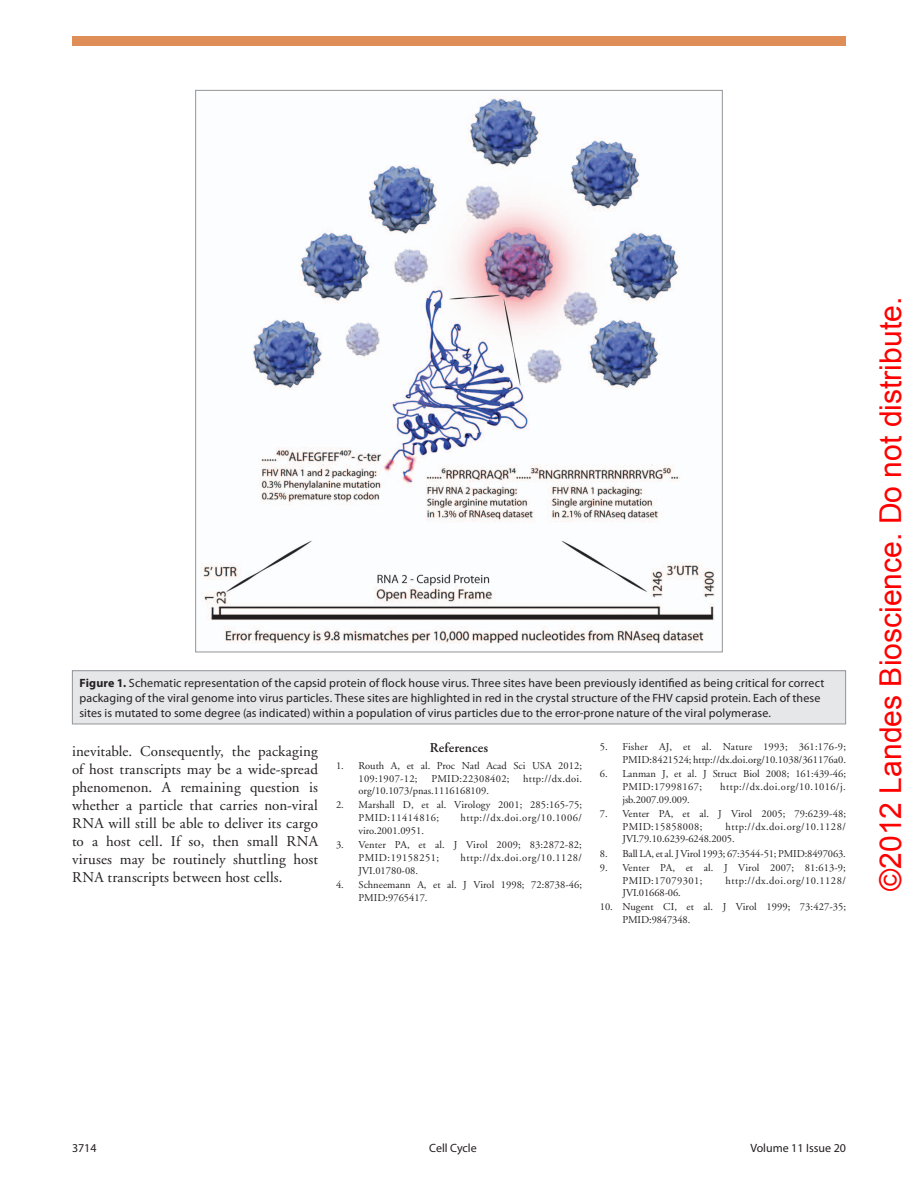
<style>
.page{position:relative;width:918px;height:1188px;background:#fff}
.page>*{position:absolute;margin:0;border:0;box-sizing:border-box;transform-origin:0 0}
.t1{font:30.15px "Arial";color:#f00}
.t2{font:15px/18px "Adobe Garamond";letter-spacing:.01em;color:#231f20;text-align:justify}
.t3{font:600 13.5px "Adobe Garamond";letter-spacing:.01em;color:#231f20}
.t4{font:12px/15px "Myriad Pro";letter-spacing:.01em;color:#231f20}
.t5{font:10.5px/12.8px "Adobe Garamond";letter-spacing:.005em;color:#231f20}
.t6{font:10.5px "Adobe Garamond";letter-spacing:.04em;color:#231f20}
.t7{font:10.5px "Adobe Garamond";letter-spacing:.045em;color:#231f20}
.t8{font:10.5px "Adobe Garamond";letter-spacing:.03em;color:#231f20}
.s1{font-weight:700}
</style>
<div class="page">
<div style="left:72px;top:36px;width:774px;height:10px;background:#df8e57"></div>
<img style="left:201px;top:98px;width:514px;height:546px">
<div style="left:72px;top:671px;width:774px;height:53px;background:#e6e7e9"></div>
<div style="left:72px;top:670px;width:774px;height:54px;border:1px solid #939598"></div>
<p class="t4" style="left:80px;top:675px;width:746px"><span class="s1">Figure 1.</span> Schematic representation of the capsid protein of flock house virus. Three sites have been previously identified as being critical for correct packaging of the viral genome into virus particles. These sites are highlighted in red in the crystal structure of the FHV capsid protein. Each of these sites is mutated to some degree (as indicated) within a population of virus particles due to the error-prone nature of the viral polymerase.</p>
<p class="t5" style="left:600px;top:741px;width:248px;text-align:right">5. Fisher AJ, et al. Nature 1993; 361:176-9;<br>PMID:8421524; http://dx.doi.org/10.1038/361176a0.</p>
<p class="t5" style="left:622px;top:768px;width:225px;text-indent:-23px">6. Lanman J, et al. J Struct Biol 2008; 161:439-46;<br>PMID:17998167;</p>
<p class="t3" style="left:430px;top:740px;width:60px">References</p>
<p class="t5" style="left:359px;top:759px;width:225px;text-indent:-23px">1. Routh A, et al. Proc Natl Acad Sci USA 2012;<br>109:1907-12;</p>
<p class="t2" style="left:72px;top:743px;width:248px">inevitable. Consequently, the packaging of host transcripts may be a wide-spread phenomenon. A remaining question is whether a particle that carries non-viral RNA will still be able to deliver its cargo to a host cell. If so, then small RNA viruses may be routinely shuttling host RNA transcripts between host cells.</p>
<p class="t8" style="left:431px;top:773px;width:80px">PMID:22308402;</p>
<p class="t8" style="left:523px;top:773px;width:60px">http://dx.doi.</p>
<p class="t5" style="left:359px;top:785px;width:132px">org/10.1073/pnas.1116168109.</p>
<p class="t5" style="left:359px;top:799px;width:225px;text-indent:-23px">2. Marshall D, et al. Virology 2001; 285:165-75;<br>PMID:11414816;</p>
<p class="t6" style="left:720px;top:781px;width:127px">http://dx.doi.org/10.1016/j.</p>
<p class="t5" style="left:622px;top:793px;width:69px">jsb.2007.09.009.</p>
<p class="t5" style="left:622px;top:807px;width:225px;text-indent:-23px">7. Venter PA, et al. J Virol 2005; 79:6239-48;<br>PMID:15858008;</p>
<p class="t7" style="left:460px;top:812px;width:123px">http://dx.doi.org/10.1006/</p>
<p class="t5" style="left:622px;top:820px;width:225px;text-indent:103px">http://dx.doi.org/10.1128/<br>JVI.79.10.6239-6248.2005.</p>
<p class="t5" style="left:600px;top:847px;width:247px">8. Ball LA, et al. J Virol 1993; 67:3544-51; PMID:8497063.</p>
<p class="t5" style="left:622px;top:861px;width:225px;text-indent:-23px">9. Venter PA, et al. J Virol 2007; 81:613-9;<br>PMID:17079301;</p>
<p class="t5" style="left:359px;top:825px;width:67px">viro.2001.0951.</p>
<p class="t5" style="left:359px;top:839px;width:225px;text-indent:-23px">3. Venter PA, et al. J Virol 2009; 83:2872-82;<br>PMID:19158251;</p>
<p class="t7" style="left:460px;top:852px;width:123px">http://dx.doi.org/10.1128/</p>
<p class="t5" style="left:359px;top:864px;width:61px">JVI.01780-08.</p>
<p class="t5" style="left:359px;top:879px;width:225px;text-indent:-23px">4. Schneemann A, et al. J Virol 1998; 72:8738-46;<br>PMID:9765417.</p>
<p class="t6" style="left:726px;top:875px;width:122px">http://dx.doi.org/10.1128/</p>
<p class="t5" style="left:622px;top:887px;width:60px">JVI.01668-06.</p>
<p class="t5" style="left:622px;top:901px;width:225px;text-indent:-23px">10. Nugent CI, et al. J Virol 1999; 73:427-35;<br>PMID:9847348.</p>
<h1 class="t1" style="left:871px;top:891px;width:595px;rotate:-90deg">©2012 Landes Bioscience. Do not distribute.</h1>
<p class="t4" style="left:72px;top:1140px;width:26px">3714</p>
<p class="t4" style="left:429px;top:1140px;width:49px">Cell Cycle</p>
<p class="t4" style="left:750px;top:1140px;width:97px">Volume 11 Issue 20</p>
</div>
